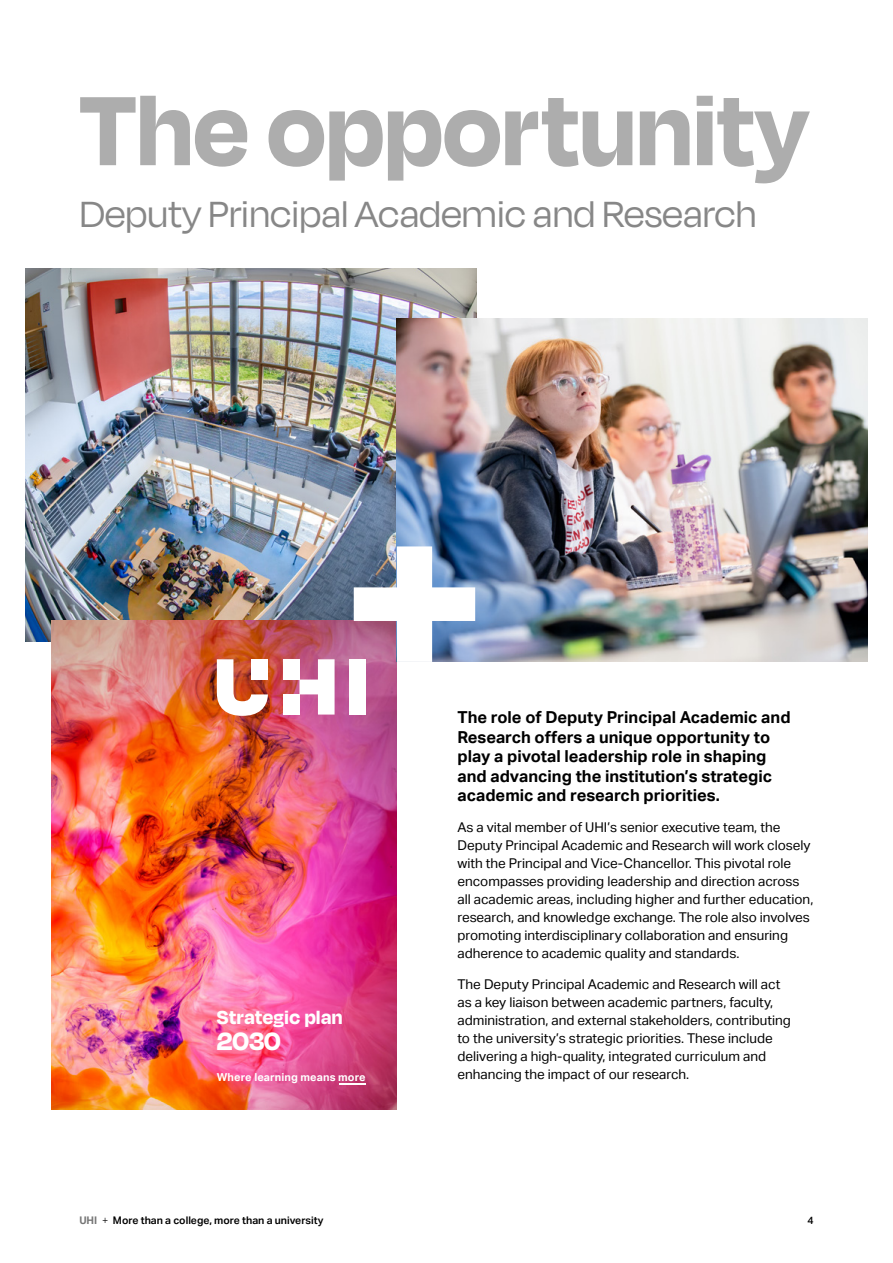
<style>
.page{position:relative;width:893px;height:1263px;background:#fff}
.page>*{position:absolute;margin:0;border:0;box-sizing:border-box;transform-origin:0 0}
.t1{font:700 113.25px "Degular Display";letter-spacing:.01em;color:#adadad}
.t2{font:42px "Degular Display";letter-spacing:.01em;color:#878787}
.t3{font:700 28.8px "Degular Display";color:#fff}
.t4{font:700 21.6px "Degular Display";letter-spacing:.03em;color:#fff}
.t5{font:700 16.5px/19.5px "Aktiv Grotesk";color:#000}
.t6{font:13.5px/18px "Aktiv Grotesk";color:#000}
.t7{font:700 10.95px "Aktiv Grotesk";letter-spacing:.01em;color:#fff}
.t8{font:600 10.5px "Aktiv Grotesk";color:#000}
.t9{font:500 10.5px "Aktiv Grotesk";color:#000}
.s1{font-weight:700;color:#767676}
.s2{font-weight:300}
</style>
<div class="page">
<img style="left:26px;top:269px;width:450px;height:372px">
<img style="left:51px;top:621px;width:346px;height:488px">
<div style="left:349px;top:659px;width:17px;height:55px;background:#fff"></div>
<div style="left:283px;top:659px;width:16px;height:20px;background:#fff"></div>
<div style="left:283px;top:694px;width:16px;height:20px;background:#fff"></div>
<svg style="left:299px;top:659px;width:36px;height:55px"></svg>
<svg style="left:217px;top:659px;width:51px;height:57px"></svg>
<svg style="left:339px;top:1084px;width:27px;height:1px"></svg>
<img style="left:396px;top:319px;width:471px;height:342px">
<svg style="left:354px;top:546px;width:121px;height:116px"></svg>
<h1 class="t1" style="left:80px;top:63px;width:730px">The opportunity</h1>
<h2 class="t2" style="left:80px;top:191px;width:678px">Deputy Principal Academic and Research</h2>
<h3 class="t4" style="left:217px;top:1004px;width:127px">Strategic plan</h3>
<h3 class="t3" style="left:217px;top:1024px;width:65px">2030</h3>
<p class="t7" style="left:217px;top:1071px;width:150px">Where learning means more</p>
<p class="t5" style="left:457px;top:708px;width:335px">The role of Deputy Principal Academic and Research offers a unique opportunity to play a pivotal leadership role in shaping and advancing the institution’s strategic academic and research priorities.</p>
<p class="t6" style="left:457px;top:818px;width:357px">As a vital member of UHI’s senior executive team, the Deputy Principal Academic and Research will work closely with the Principal and Vice-Chancellor. This pivotal role encompasses providing leadership and direction across all academic areas, including higher and further education, research, and knowledge exchange. The role also involves promoting interdisciplinary collaboration and ensuring adherence to academic quality and standards.</p>
<p class="t6" style="left:457px;top:975px;width:335px">The Deputy Principal Academic and Research will act as a key liaison between academic partners, faculty, administration, and external stakeholders, contributing to the university’s strategic priorities. These include delivering a high-quality, integrated curriculum and enhancing the impact of our research.</p>
<p class="t8" style="left:79px;top:1214px;width:246px"><span class="s1">UHI</span> <span class="s2">+</span> More than a college, more than a university</p>
<p class="t9" style="left:807px;top:1214px;width:8px">4</p>
</div>
